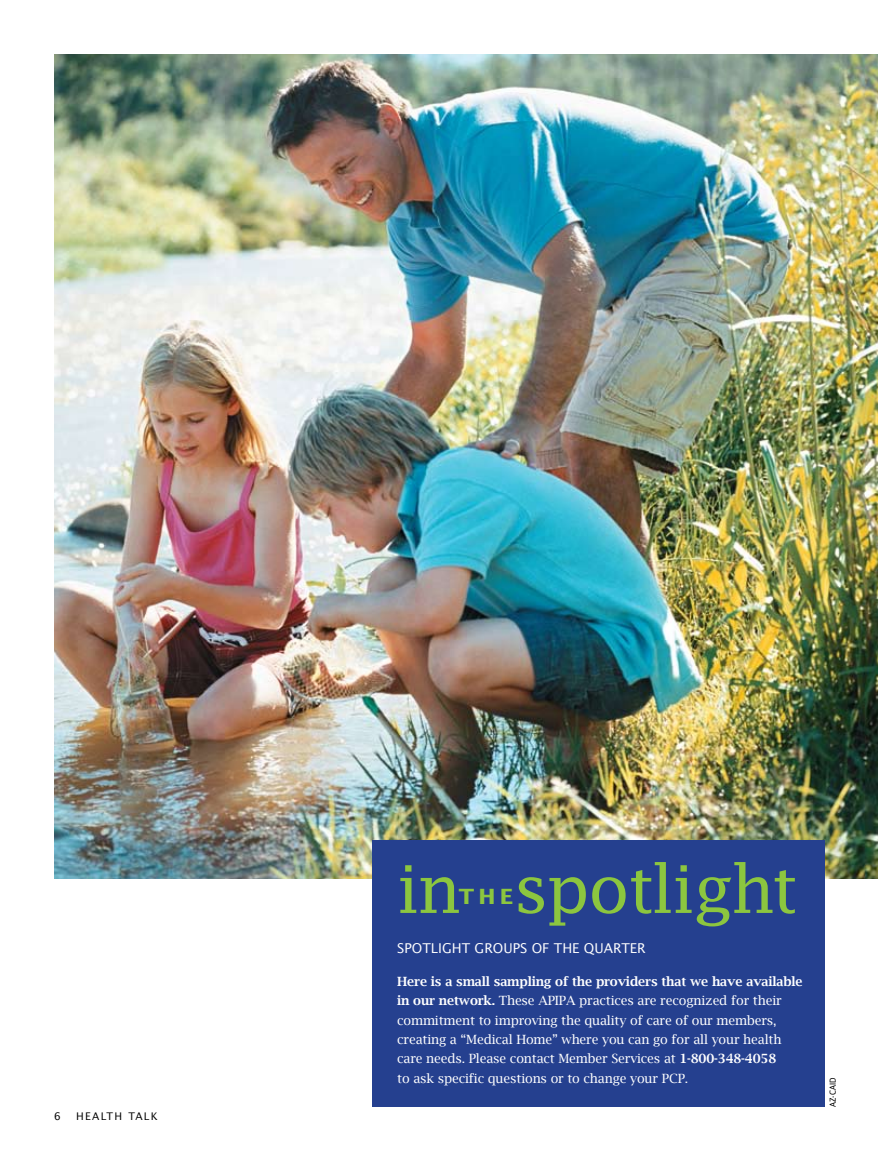
<style>
.page{position:relative;width:878px;height:1161px;background:#fff}
.page>*{position:absolute;margin:0;border:0;box-sizing:border-box;transform-origin:0 0}
.t1{font:66px "Lucida Fax";letter-spacing:-.03em;color:#8cc63f}
.t2{font:700 21px "Lucida Sans Std";color:#8cc63f}
.t3{font:13.5px "Lucida Sans Std";color:#fff}
.t4{font:12.75px/19.5px "Lucida Bright";letter-spacing:-.01em;color:#fff}
.t5{font:10.5px "Lucida Sans Std";letter-spacing:.13em;color:#000}
.t6{font:9px "Lucida Sans Nar EF";color:#000}
.s1{font-weight:600}
</style>
<div class="page">
<img style="left:54px;top:54px;width:824px;height:824px">
<div style="left:373px;top:840px;width:451px;height:267px;background:#25408f"></div>
<p class="t5" style="left:54px;top:1110px;width:8px">6</p>
<p class="t5" style="left:76px;top:1110px;width:83px">HEALTH TALK</p>
<h1 class="t1" style="left:513px;top:851px;width:286px">spotlight</h1>
<p class="t3" style="left:397px;top:940px;width:250px">SPOTLIGHT GROUPS OF THE QUARTER</p>
<p class="t4" style="left:397px;top:971px;width:407px"><span class="s1">Here is a small sampling of the providers that we have available in our network.</span> These APIPA practices are recognized for their commitment to improving the quality of care of our members, creating a “Medical Home” where you can go for all your health care needs. Please contact Member Services at <span class="s1">1-800-348-4058<br></span>to ask specific questions or to change your PCP.</p>
<h1 class="t1" style="left:397px;top:851px;width:65px">in</h1>
<h2 class="t2" style="left:459px;top:885px;width:56px">t he</h2>
<p class="t6" style="left:828px;top:1107px;width:31px;rotate:-90deg">AZ-CAID</p>
</div>
